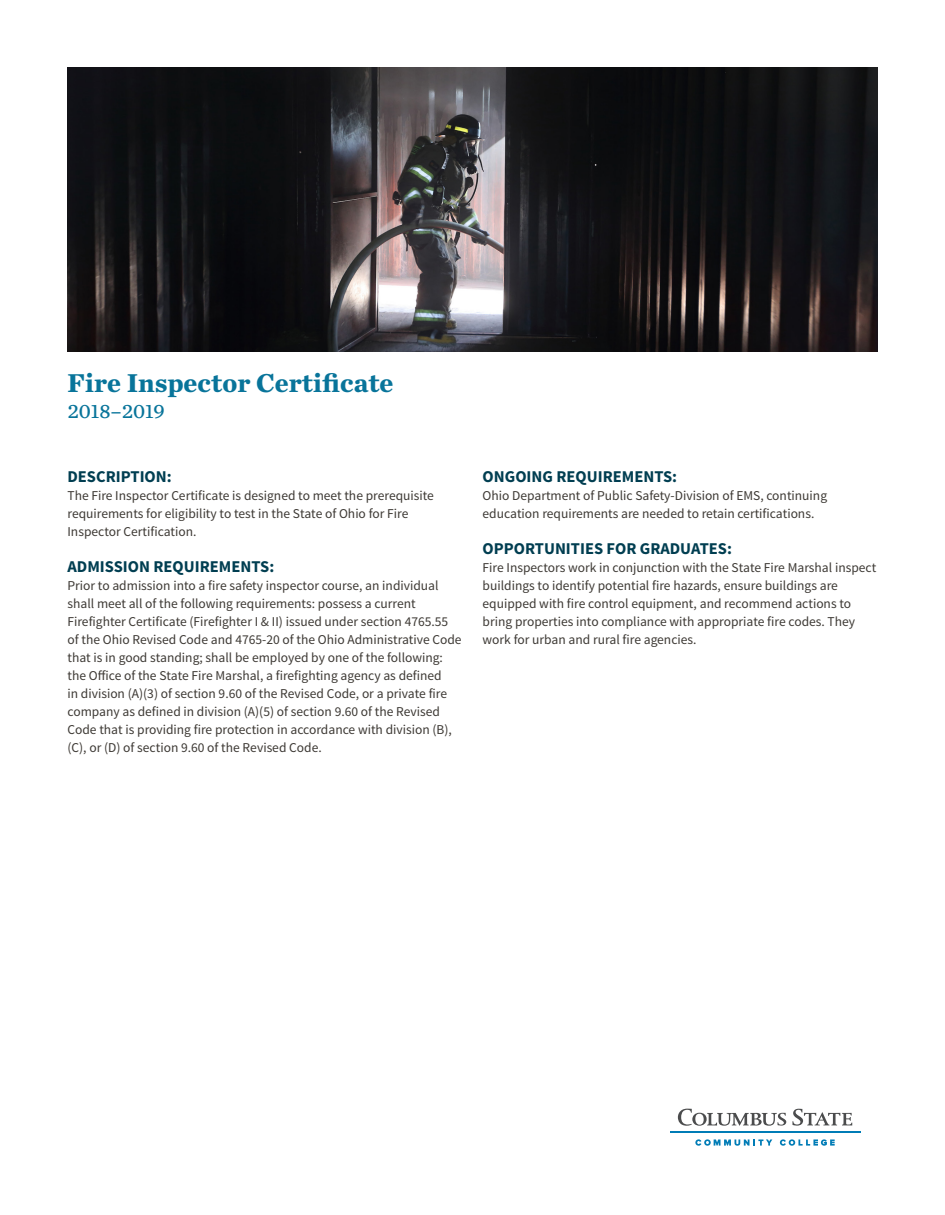
<style>
.page{position:relative;width:945px;height:1215px;background:#fff}
.page>*{position:absolute;margin:0;border:0;box-sizing:border-box;transform-origin:0 0}
.t1{font:700 27px "Chronicle Text G3";color:#08749a}
.degree_type{font:21px "Chronicle Text G3";color:#08749a}
.body{font:700 16.5px "Source Sans Pro";color:#013e51}
.sub1{font:700 16.5px "Source Sans Pro";color:#013e51}
.body-2{font:13.5px/18px "Source Sans Pro";color:#3d3934}
</style>
<div class="page">
<svg style="left:678px;top:1109px;width:108px;height:17px"></svg>
<svg style="left:792px;top:1109px;width:60px;height:17px"></svg>
<svg style="left:695px;top:1139px;width:77px;height:7px"></svg>
<svg style="left:780px;top:1139px;width:55px;height:7px"></svg>
<hr style="left:670px;top:1132px;width:191px;height:1px;background:#007cb6">
<img style="left:68px;top:68px;width:810px;height:283px">
<p class="t1" style="left:68px;top:361px;width:327px">Fire Inspector Certificate</p>
<p class="degree_type" style="left:68px;top:395px;width:99px">2018–2019</p>
<p class="sub1" style="left:68px;top:465px;width:106px">DESCRIPTION:</p>
<p class="body-2" style="left:68px;top:486px;width:368px">The Fire Inspector Certificate is designed to meet the prerequisite requirements for eligibility to test in the State of Ohio for Fire<br>Inspector Certification.</p>
<p class="body" style="left:68px;top:555px;width:208px">ADMISSION REQUIREMENTS:</p>
<p class="body-2" style="left:68px;top:576px;width:396px">Prior to admission into a fire safety inspector course, an individual shall meet all of the following requirements: possess a current Firefighter Certificate (Firefighter I &amp; II) issued under section 4765.55 of the Ohio Revised Code and 4765-20 of the Ohio Administrative Code that is in good standing; shall be employed by one of the following: the Office of the State Fire Marshal, a firefighting agency as defined<br>in division (A)(3) of section 9.60 of the Revised Code, or a private fire company as defined in division (A)(5) of section 9.60 of the Revised Code that is providing fire protection in accordance with division (B), (C), or (D) of section 9.60 of the Revised Code.</p>
<p class="body" style="left:483px;top:465px;width:196px">ONGOING REQUIREMENTS:</p>
<p class="body-2" style="left:483px;top:486px;width:346px">Ohio Department of Public Safety-Division of EMS, continuing education requirements are needed to retain certifications.</p>
<p class="body" style="left:483px;top:537px;width:251px">OPPORTUNITIES FOR GRADUATES:</p>
<p class="body-2" style="left:483px;top:558px;width:395px">Fire Inspectors work in conjunction with the State Fire Marshal inspect buildings to identify potential fire hazards, ensure buildings are equipped with fire control equipment, and recommend actions to bring properties into compliance with appropriate fire codes. They work for urban and rural fire agencies.</p>
</div>
